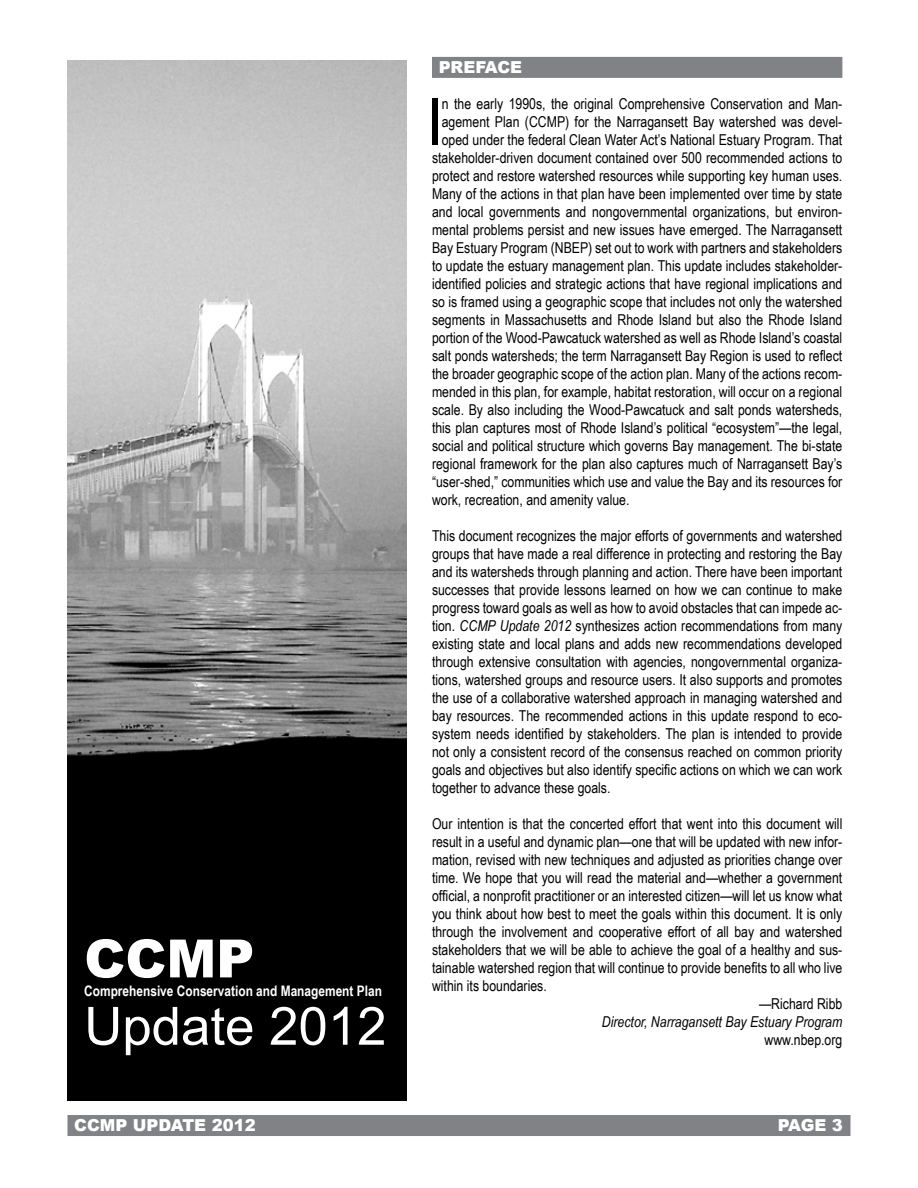
<style>
.page{position:relative;width:918px;height:1188px;background:#fff}
.page>*{position:absolute;margin:0;border:0;box-sizing:border-box;transform-origin:0 0}
.t1{font:65.25px "Arial Narrow";color:#000}
.t2{font:52.8px "Arial";color:#fff}
.t3{font:900 52.8px "Arial";color:#fff}
.t4{font:900 16.5px "Arial";color:#fff}
.t5{font:900 16.5px "Arial";letter-spacing:.055em;color:#fff}
.t6{font:15px/18px "Arial Narrow";color:#000;text-align:justify}
.t7{font:italic 15px "Arial Narrow";color:#000}
.t8{font:700 14.55px "Arial Narrow";color:#fff}
.s1{font-style:italic}
</style>
<div class="page">
<div style="left:68px;top:1115px;width:782px;height:21px;background:#808285"></div>
<img style="left:68px;top:61px;width:338px;height:1039px">
<div style="left:432px;top:57px;width:410px;height:21px;background:#808285"></div>
<h2 class="t3" style="left:84px;top:920px;width:172px">CCMP</h2>
<p class="t8" style="left:84px;top:982px;width:299px">Comprehensive Conservation and Management Plan</p>
<h2 class="t2" style="left:84px;top:992px;width:304px">Update 2012</h2>
<p class="t5" style="left:439px;top:55px;width:85px">PREFACE</p>
<h1 class="t1" style="left:427px;top:84px;width:16px">I</h1>
<p class="t6" style="left:442px;top:94px;width:402px">n the early 1990s, the original Comprehensive Conservation and Man-</p>
<p class="t6" style="left:442px;top:112px;width:402px">agement Plan (CCMP) for the Narragansett Bay watershed was devel-</p>
<p class="t6" style="left:442px;top:130px;width:402px">oped under the federal Clean Water Act’s National Estuary Program. That</p>
<p class="t6" style="left:432px;top:148px;width:412px">stakeholder-driven document contained over 500 recommended actions to</p>
<p class="t6" style="left:432px;top:166px;width:412px">protect and restore watershed resources while supporting key human uses.</p>
<p class="t6" style="left:432px;top:184px;width:412px">Many of the actions in that plan have been implemented over time by state</p>
<p class="t6" style="left:432px;top:202px;width:412px">and local governments and nongovernmental organizations, but environ-</p>
<p class="t6" style="left:432px;top:220px;width:412px">mental problems persist and new issues have emerged. The Narragansett</p>
<p class="t6" style="left:432px;top:238px;width:412px">Bay Estuary Program (NBEP) set out to work with partners and stakeholders</p>
<p class="t6" style="left:432px;top:256px;width:412px">to update the estuary management plan. This update includes stakeholder-</p>
<p class="t6" style="left:432px;top:274px;width:412px">identified policies and strategic actions that have regional implications and</p>
<p class="t6" style="left:432px;top:292px;width:412px">so is framed using a geographic scope that includes not only the watershed</p>
<p class="t6" style="left:432px;top:310px;width:412px">segments in Massachusetts and Rhode Island but also the Rhode Island</p>
<p class="t6" style="left:432px;top:328px;width:412px">portion of the Wood-Pawcatuck watershed as well as Rhode Island’s coastal</p>
<p class="t6" style="left:432px;top:346px;width:412px">salt ponds watersheds; the term Narragansett Bay Region is used to reflect</p>
<p class="t6" style="left:432px;top:364px;width:412px">the broader geographic scope of the action plan. Many of the actions recom-</p>
<p class="t6" style="left:432px;top:382px;width:412px">mended in this plan, for example, habitat restoration, will occur on a regional</p>
<p class="t6" style="left:432px;top:400px;width:412px">scale. By also including the Wood-Pawcatuck and salt ponds watersheds,</p>
<p class="t6" style="left:432px;top:418px;width:412px">this plan captures most of Rhode Island’s political “ecosystem”—the legal,</p>
<p class="t6" style="left:432px;top:436px;width:412px">social and political structure which governs Bay management. The bi-state</p>
<p class="t6" style="left:432px;top:454px;width:412px">regional framework for the plan also captures much of Narragansett Bay’s</p>
<p class="t6" style="left:432px;top:472px;width:412px">“user-shed,” communities which use and value the Bay and its resources for</p>
<p class="t6" style="left:432px;top:490px;width:199px">work, recreation, and amenity value.</p>
<p class="t6" style="left:432px;top:526px;width:412px">This document recognizes the major efforts of governments and watershed groups that have made a real difference in protecting and restoring the Bay and its watersheds through planning and action. There have been important successes that provide lessons learned on how we can continue to make progress toward goals as well as how to avoid obstacles that can impede ac&shy;tion. <span class="s1">CCMP Update 2012</span> synthesizes action recommendations from many existing state and local plans and adds new recommendations developed through extensive consultation with agencies, nongovernmental organiza&shy;tions, watershed groups and resource users. It also supports and promotes the use of a collaborative watershed approach in managing watershed and bay resources. The recommended actions in this update respond to eco&shy;system needs identified by stakeholders. The plan is intended to provide not only a consistent record of the consensus reached on common priority goals and objectives but also identify specific actions on which we can work together to advance these goals.</p>
<p class="t6" style="left:432px;top:814px;width:412px">Our intention is that the concerted effort that went into this document will</p>
<p class="t6" style="left:432px;top:832px;width:412px">result in a useful and dynamic plan—one that will be updated with new infor-</p>
<p class="t6" style="left:432px;top:850px;width:412px">mation, revised with new techniques and adjusted as priorities change over</p>
<p class="t6" style="left:432px;top:868px;width:412px">time. We hope that you will read the material and—whether a government</p>
<p class="t6" style="left:432px;top:886px;width:412px">official, a nonprofit practitioner or an interested citizen—will let us know what</p>
<p class="t6" style="left:432px;top:904px;width:412px">you think about how best to meet the goals within this document. It is only</p>
<p class="t6" style="left:432px;top:922px;width:412px">through the involvement and cooperative effort of all bay and watershed</p>
<p class="t6" style="left:432px;top:940px;width:412px">stakeholders that we will be able to achieve the goal of a healthy and sus-</p>
<p class="t6" style="left:432px;top:958px;width:412px">tainable watershed region that will continue to provide benefits to all who live</p>
<p class="t6" style="left:432px;top:976px;width:116px">within its boundaries.</p>
<p class="t6" style="left:759px;top:994px;width:85px">—Richard Ribb</p>
<p class="t7" style="left:602px;top:1013px;width:242px">Director, Narragansett Bay Estuary Program</p>
<p class="t6" style="left:764px;top:1030px;width:79px">www.nbep.org</p>
<p class="t4" style="left:74px;top:1113px;width:183px">CCMP UPDATE 2012</p>
<p class="t4" style="left:778px;top:1113px;width:67px">PAGE 3</p>
</div>
